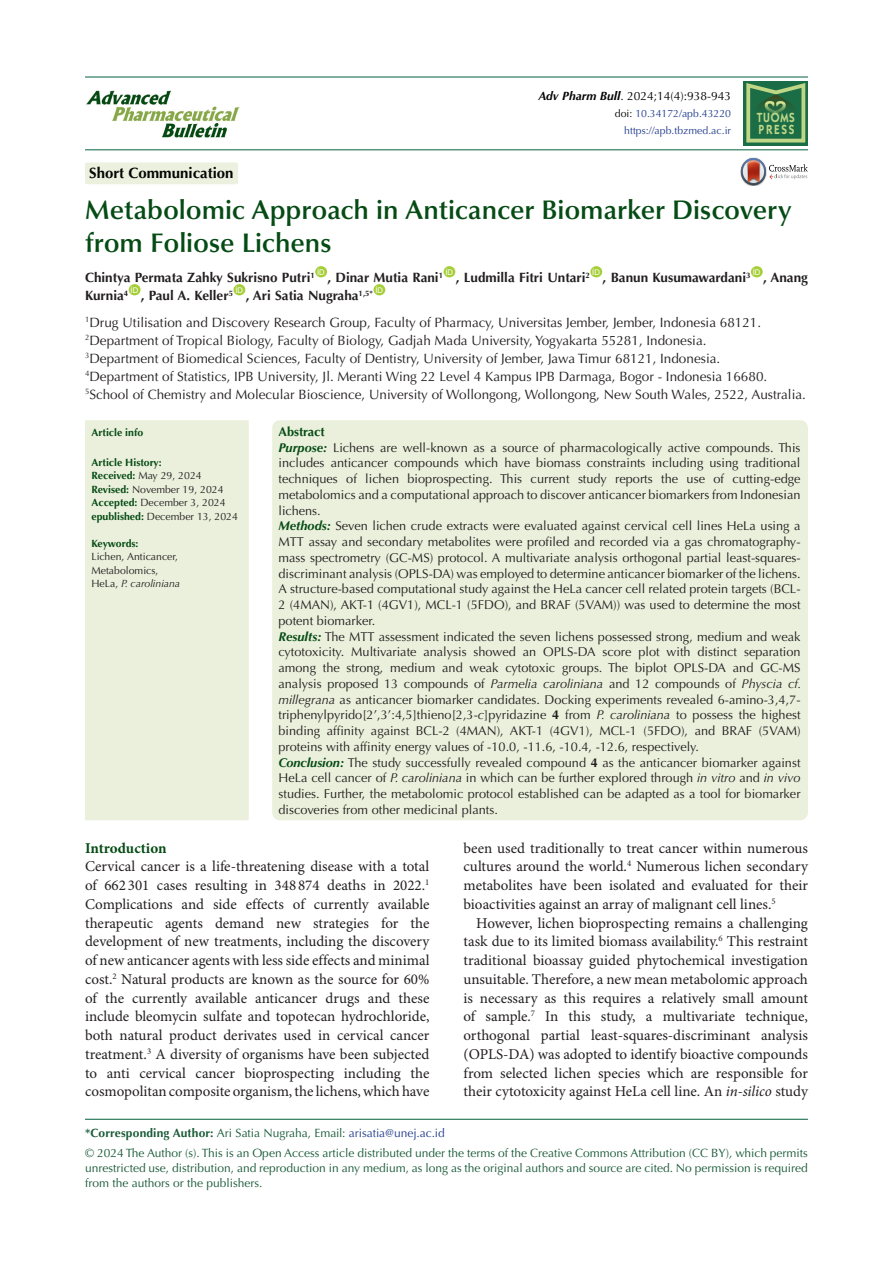
<style>
.page{position:relative;width:893px;height:1263px;background:#fff}
.page>*{position:absolute;margin:0;border:0;box-sizing:border-box;transform-origin:0 0}
.t1{font:600 27px/33px "Optima LT Std";letter-spacing:-.005em;color:#054b14}
.t2{font:15px/18.8px "Minion Pro";color:#231f20;text-align:justify}
.t3{font:700 15px "Optima LT Std";color:#040503}
.t4{font:700 15px "Minion Pro";letter-spacing:-.005em;color:#054b14}
.t5{font:13.5px "Optima LT Std";color:#231f20}
.t6{font:700 13.5px "Optima LT Std";color:#231f20}
.t7{font:600 13.35px/11.7px "ITC Kabel Std";letter-spacing:.11em;color:#c1d888;scale:.85 1}
.Abstract{font:12.75px/15.8px "Optima LT Std";color:#231f20;text-align:justify}
.t8{font:700 12.75px "Optima LT Std";color:#054b14}
.corresponding{font:12px/15px "Optima LT Std";color:#195a37;text-align:justify}
.t9{font:12px "Optima LT Std";color:#040503}
.t10{font:10.5px/13.5px "Optima LT Std";color:#231f20}
.t11{font:10.5px "Optima LT Std";color:#253f8e}
.t12{font:700 10.5px "Optima LT Std";color:#054b14}
.t13{font:700 10.5px "Optima LT Std";letter-spacing:-.02em;color:#054b14}
.t14{font:7.8px "Arial";color:#fff}
.s1{font-weight:700;font-style:italic}
.s2{color:#040503}
.s3{font-weight:700;color:#054b14}
.s4{font-style:italic}
.s5{font-weight:700;font-style:italic;color:#054b14}
.s6{font-weight:700}
.s7{color:#253f8e}
</style>
<div class="page">
<hr style="left:85px;top:149px;width:723px;height:1px;background:#1e7252">
<hr style="left:85px;top:76px;width:723px;height:2px;background:#1e7252">
<div style="left:315px;top:266px;width:12px;height:11px;background:#a6ce39;border-radius:50%"></div>
<div style="left:444px;top:266px;width:11px;height:11px;background:#a6ce39;border-radius:50%"></div>
<div style="left:590px;top:266px;width:12px;height:11px;background:#a6ce39;border-radius:50%"></div>
<div style="left:751px;top:266px;width:12px;height:11px;background:#a6ce39;border-radius:50%"></div>
<div style="left:129px;top:284px;width:12px;height:11px;background:#a6ce39;border-radius:50%"></div>
<div style="left:233px;top:284px;width:12px;height:11px;background:#a6ce39;border-radius:50%"></div>
<div style="left:373px;top:284px;width:12px;height:11px;background:#a6ce39;border-radius:50%"></div>
<div style="left:85px;top:162px;width:153px;height:22px;background:#ebf1de;border-radius:2px"></div>
<svg style="left:741px;top:158px;width:67px;height:27px"></svg>
<hr style="left:85px;top:1119px;width:723px;height:1px;background:#1e7252">
<img style="left:86px;top:90px;width:154px;height:48px">
<svg style="left:743px;top:81px;width:65px;height:64px"></svg>
<svg style="left:746px;top:83px;width:59px;height:59px"></svg>
<div style="left:85px;top:420px;width:164px;height:400px;background:#ebf0dc"></div>
<div style="left:272px;top:420px;width:536px;height:400px;background:#ebf0dc;border-radius:8px"></div>
<p class="t3" style="left:89px;top:164px;width:146px">Short Communication</p>
<p class="t9" style="left:538px;top:89px;width:194px"><span class="s1">Adv Pharm Bull</span>. 2024;14(4):938-943</p>
<p class="t11" style="left:615px;top:108px;width:118px"><span class="s2">doi:</span> 10.34172/apb.43220</p>
<p class="t11" style="left:624px;top:125px;width:108px">https://apb.tbzmed.ac.ir</p>
<p class="t7" style="left:757px;top:112px;width:46px">TUOMS<br>PRESS</p>
<p class="t1" style="left:85px;top:193px;width:708px">Metabolomic Approach in Anticancer Biomarker Discovery from Foliose Lichens</p>
<p class="t6" style="left:85px;top:270px;width:231px">Chintya Permata Zahky Sukrisno Putri<sup>1</sup></p>
<p class="t14" style="left:317px;top:267px;width:9px">ID</p>
<p class="t14" style="left:445px;top:267px;width:9px">ID</p>
<p class="t14" style="left:592px;top:267px;width:9px">ID</p>
<p class="t14" style="left:753px;top:267px;width:9px">ID</p>
<p class="t6" style="left:456px;top:270px;width:136px">, Ludmilla Fitri Untari<sup>2</sup></p>
<p class="t6" style="left:603px;top:270px;width:149px">, Banun Kusumawardani<sup>3</sup></p>
<p class="t6" style="left:327px;top:270px;width:117px">, Dinar Mutia Rani<sup>1</sup></p>
<p class="t6" style="left:763px;top:270px;width:46px">, Anang</p>
<p class="t14" style="left:375px;top:285px;width:9px">ID</p>
<p class="t5" style="left:85px;top:314px;width:678px"><sup>1</sup>Drug Utilisation and Discovery Research Group, Faculty of Pharmacy, Universitas Jember, Jember, Indonesia 68121.</p>
<p class="t5" style="left:85px;top:332px;width:623px"><sup>2</sup>Department of Tropical Biology, Faculty of Biology, Gadjah Mada University, Yogyakarta 55281, Indonesia.</p>
<p class="t5" style="left:85px;top:350px;width:637px"><sup>3</sup>Department of Biomedical Sciences, Faculty of Dentistry, University of Jember, Jawa Timur 68121, Indonesia.</p>
<p class="t5" style="left:85px;top:368px;width:684px"><sup>4</sup>Department of Statistics, IPB University, Jl. Meranti Wing 22 Level 4 Kampus IPB Darmaga, Bogor - Indonesia 16680.</p>
<p class="t5" style="left:85px;top:386px;width:722px"><sup>5</sup>School of Chemistry and Molecular Bioscience, University of Wollongong, Wollongong, New South Wales, 2522, Australia.</p>
<p class="t14" style="left:131px;top:285px;width:9px">ID</p>
<p class="t14" style="left:235px;top:285px;width:9px">ID</p>
<p class="t6" style="left:141px;top:288px;width:94px">, Paul A. Keller<sup>5</sup></p>
<p class="t6" style="left:246px;top:288px;width:129px">, Ari Satia Nugraha<sup>1,5*</sup></p>
<p class="t6" style="left:85px;top:288px;width:45px">Kurnia<sup>4</sup></p>
<p class="t12" style="left:91px;top:426px;width:53px">Article info</p>
<p class="t12" style="left:91px;top:456px;width:72px">Article History:</p>
<p class="t10" style="left:91px;top:469px;width:112px"><span class="s3">Received:</span> May 29, 2024</p>
<p class="t10" style="left:91px;top:483px;width:134px"><span class="s3">Revised:</span> November 19, 2024</p>
<p class="t10" style="left:91px;top:496px;width:136px"><span class="s3">Accepted:</span> December 3, 2024</p>
<p class="t10" style="left:91px;top:510px;width:148px"><span class="s3">epublished:</span> December 13, 2024</p>
<p class="t13" style="left:91px;top:537px;width:49px">Keywords:</p>
<p class="t10" style="left:91px;top:550px;width:90px">Lichen, Anticancer,<br>Metabolomics,<br>HeLa, <span class="s4">P. caroliniana</span></p>
<p class="t8" style="left:279px;top:424px;width:48px">Abstract</p>
<p class="Abstract" style="left:279px;top:440px;width:523px"><span class="s5">Purpose:</span> Lichens are well-known as a source of pharmacologically active compounds. This includes anticancer compounds which have biomass constraints including using traditional techniques of lichen bioprospecting. This current study reports the use of cutting-edge metabolomics and a computational approach to discover anticancer biomarkers from Indonesian lichens.</p>
<p class="Abstract" style="left:279px;top:518px;width:524px"><span class="s5">Methods:</span> Seven lichen crude extracts were evaluated against cervical cell lines HeLa using a MTT assay and secondary metabolites were profiled and recorded via a gas chromatography&shy;mass spectrometry (GC-MS) protocol. A multivariate analysis orthogonal partial least-squares&shy;discriminant analysis (OPLS-DA) was employed to determine anticancer biomarker of the lichens.<br>A structure-based computational study against the HeLa cancer cell related protein targets (BCL-2 (4MAN), AKT-1 (4GV1), MCL-1 (5FDO), and BRAF (5VAM)) was used to determine the most potent biomarker.</p>
<p class="Abstract" style="left:279px;top:629px;width:524px"><span class="s5">Results:</span> The MTT assessment indicated the seven lichens possessed strong, medium and weak cytotoxicity. Multivariate analysis showed an OPLS-DA score plot with distinct separation among the strong, medium and weak cytotoxic groups. The biplot OPLS-DA and GC-MS analysis proposed 13 compounds of <span class="s4">Parmelia caroliniana</span> and 12 compounds of <span class="s4">Physcia cf. millegrana</span> as anticancer biomarker candidates. Docking experiments revealed 6-amino-3,4,7- triphenylpyrido[2’,3’:4,5]thieno[2,3-<span class="s4">c</span>]pyridazine <span class="s6">4</span> from <span class="s4">P. caroliniana</span> to possess the highest binding affinity against BCL-2 (4MAN), AKT-1 (4GV1), MCL-1 (5FDO), and BRAF (5VAM) proteins with affinity energy values of -10.0, -11.6, -10.4, -12.6, respectively.</p>
<p class="Abstract" style="left:279px;top:755px;width:524px"><span class="s5">Conclusion:</span> The study successfully revealed compound <span class="s6">4</span> as the anticancer biomarker against HeLa cell cancer of <span class="s4">P. caroliniana</span> in which can be further explored through <span class="s4">in vitro</span> and <span class="s4">in vivo </span>studies. Further, the metabolomic protocol established can be adapted as a tool for biomarker discoveries from other medicinal plants.</p>
<p class="t4" style="left:85px;top:837px;width:83px">Introduction</p>
<p class="t2" style="left:85px;top:858px;width:346px">Cervical cancer is a life-threatening disease with a total of 662 301 cases resulting in 348 874 deaths in 2022.<sup>1<br></sup>Complications and side effects of currently available therapeutic agents demand new strategies for the development of new treatments, including the discovery of new anticancer agents with less side effects and minimal cost.<sup>2</sup> Natural products are known as the source for 60% of the currently available anticancer drugs and these include bleomycin sulfate and topotecan hydrochloride, both natural product derivates used in cervical cancer treatment.<sup>3</sup> A diversity of organisms have been subjected to anti cervical cancer bioprospecting including the cosmopolitan composite organism, the lichens, which have</p>
<p class="t2" style="left:463px;top:839px;width:346px">been used traditionally to treat cancer within numerous cultures around the world.<sup>4</sup> Numerous lichen secondary metabolites have been isolated and evaluated for their bioactivities against an array of malignant cell lines.<sup>5</sup></p>
<p class="t2" style="left:463px;top:914px;width:346px;text-indent:13px">However, lichen bioprospecting remains a challenging task due to its limited biomass availability.<sup>6</sup> This restraint traditional bioassay guided phytochemical investigation unsuitable. Therefore, a new mean metabolomic approach is necessary as this requires a relatively small amount of sample.<sup>7</sup> In this study, a multivariate technique, orthogonal partial least-squares-discriminant analysis (OPLS-DA) was adopted to identify bioactive compounds from selected lichen species which are responsible for their cytotoxicity against HeLa cell line. An <span class="s4">in-silico</span> study</p>
<p class="corresponding" style="left:85px;top:1126px;width:361px"><span class="s6">*Corresponding Author:</span> Ari Satia Nugraha, Email: <span class="s7">arisatia@unej.ac.id</span></p>
<p class="corresponding" style="left:85px;top:1145px;width:724px">© 2024 The Author (s). This is an Open Access article distributed under the terms of the Creative Commons Attribution (CC BY), which permits unrestricted use, distribution, and reproduction in any medium, as long as the original authors and source are cited. No permission is required from the authors or the publishers.</p>
</div>
